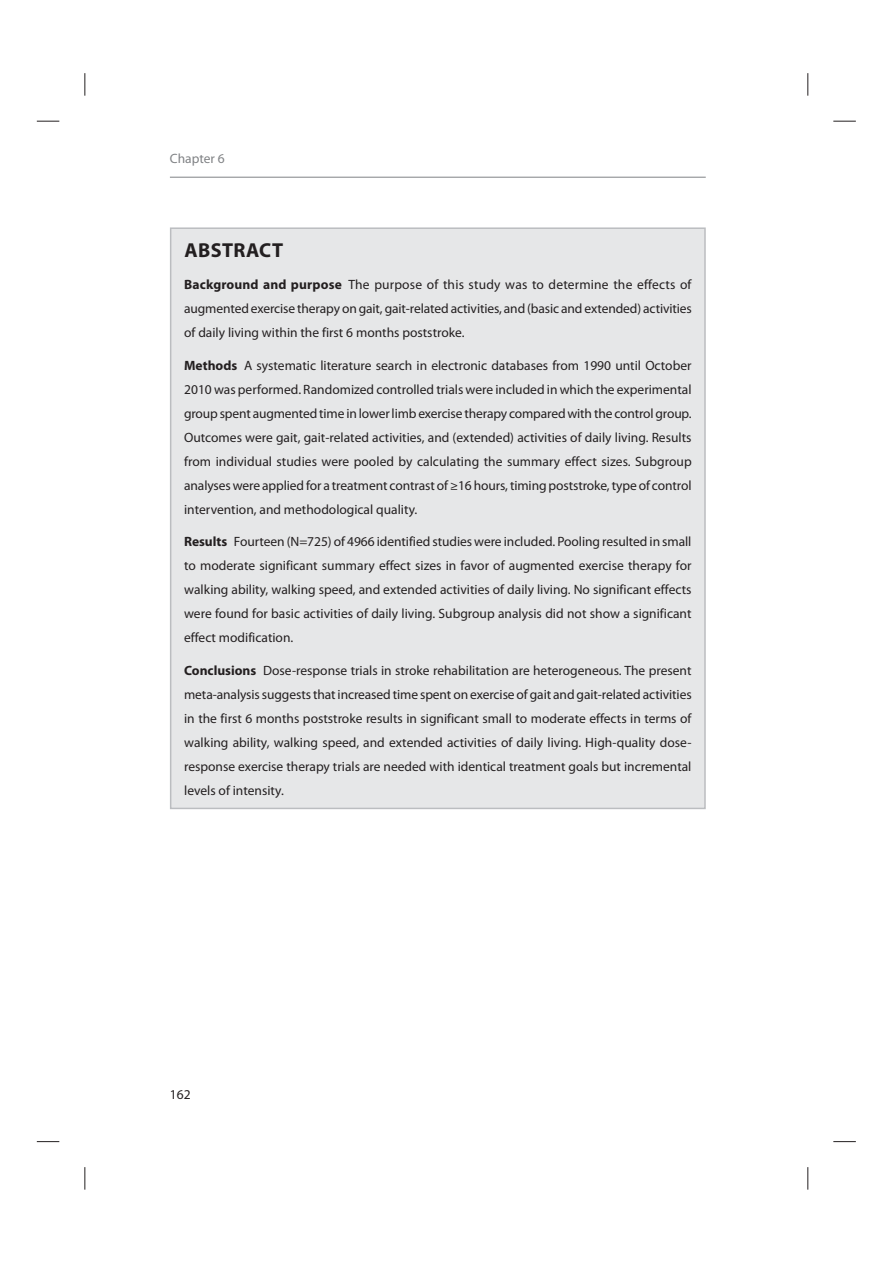
<style>
.page{position:relative;width:893px;height:1263px;background:#fff}
.page>*{position:absolute;margin:0;border:0;box-sizing:border-box;transform-origin:0 0}
.t1{font:700 20.25px "Myriad Pro";letter-spacing:.02em;color:#231f20}
.t2{font:13.5px/24px "Myriad Pro";color:#231f20;text-align:justify}
.t3{font:13.5px "Myriad Pro";color:#808285}
.t4{font:13.5px "Myriad Pro";color:#231f20}
.s1{font-weight:700}
</style>
<div class="page">
<hr style="left:170px;top:177px;width:536px;height:1px;background:#808285">
<div style="left:171px;top:228px;width:534px;height:580px;background:#e6e7e8"></div>
<div style="left:170px;top:227px;width:536px;height:582px;border:2px solid #bbbdc0"></div>
<svg style="left:37px;top:121px;width:22px;height:1px"></svg>
<svg style="left:833px;top:121px;width:23px;height:1px"></svg>
<svg style="left:37px;top:1141px;width:22px;height:1px"></svg>
<svg style="left:833px;top:1141px;width:23px;height:1px"></svg>
<svg style="left:85px;top:73px;width:1px;height:23px"></svg>
<svg style="left:85px;top:1167px;width:1px;height:23px"></svg>
<svg style="left:807px;top:73px;width:1px;height:23px"></svg>
<svg style="left:807px;top:1167px;width:1px;height:23px"></svg>
<p class="t3" style="left:170px;top:154px;width:56px">Chapter 6</p>
<h1 class="t1" style="left:184px;top:242px;width:100px">ABSTRACT</h1>
<p class="t2" style="left:184px;top:274px;width:509px"><span class="s1">Background and purpose</span> The purpose of this study was to determine the effects of augmented exercise therapy on gait, gait-related activities, and (basic and extended) activities of daily living within the first 6 months poststroke.</p>
<p class="t2" style="left:184px;top:354px;width:509px"><span class="s1">Methods</span> A systematic literature search in electronic databases from 1990 until October 2010 was performed. Randomized controlled trials were included in which the experimental group spent augmented time in lower limb exercise therapy compared with the control group.<br>Outcomes were gait, gait-related activities, and (extended) activities of daily living. Results from individual studies were pooled by calculating the summary effect sizes. Subgroup analyses were applied for a treatment contrast of ≥16 hours, timing poststroke, type of control intervention, and methodological quality.</p>
<p class="t2" style="left:184px;top:531px;width:509px"><span class="s1">Results</span> Fourteen (N=725) of 4966 identified studies were included. Pooling resulted in small to moderate significant summary effect sizes in favor of augmented exercise therapy for walking ability, walking speed, and extended activities of daily living. No significant effects were found for basic activities of daily living. Subgroup analysis did not show a significant effect modification.</p>
<p class="t2" style="left:184px;top:659px;width:509px"><span class="s1">Conclusions</span> Dose-response trials in stroke rehabilitation are heterogeneous. The present meta-analysis suggests that increased time spent on exercise of gait and gait-related activities in the first 6 months poststroke results in significant small to moderate effects in terms of walking ability, walking speed, and extended activities of daily living. High-quality dose&shy;response exercise therapy trials are needed with identical treatment goals but incremental levels of intensity.</p>
<p class="t4" style="left:170px;top:1086px;width:22px">162</p>
</div>
